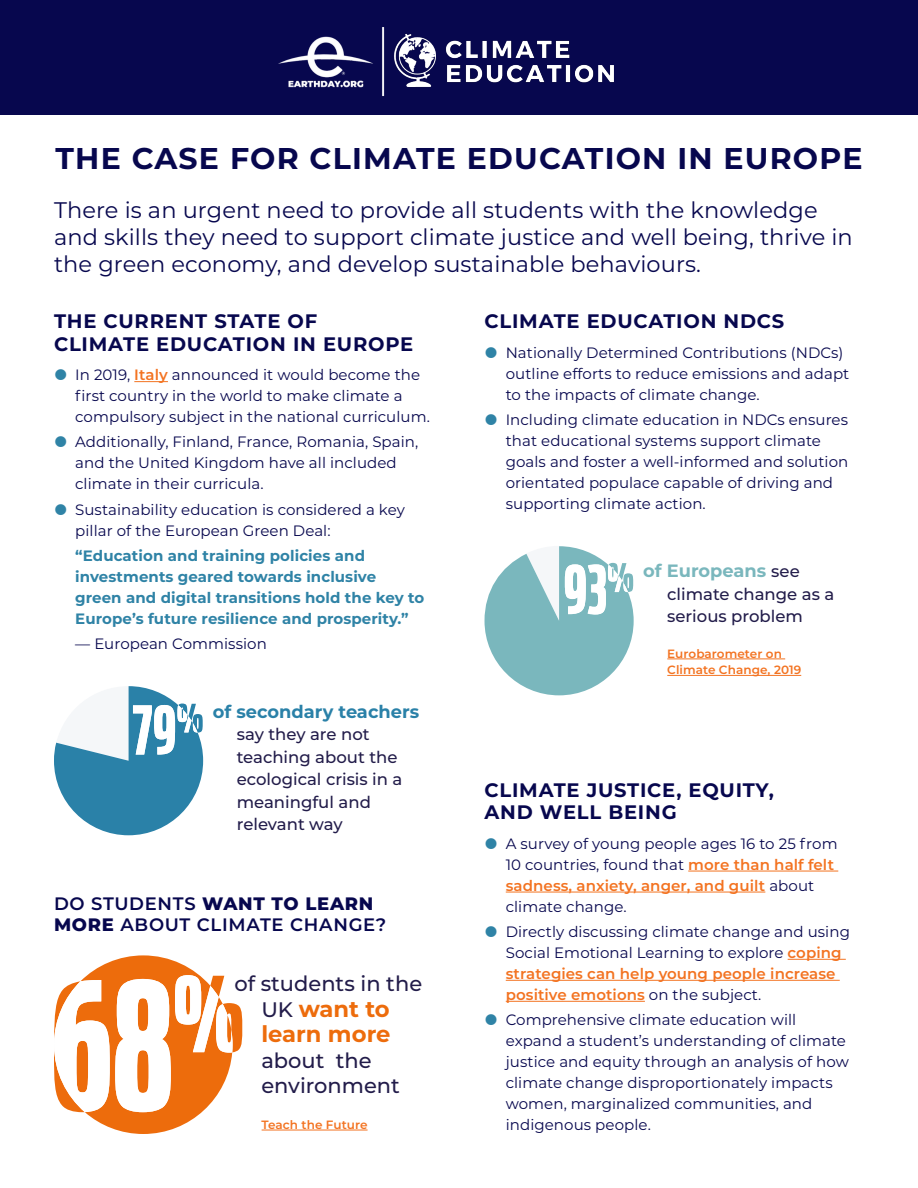
<style>
.page{position:relative;width:918px;height:1188px;background:#fff}
.page>*{position:absolute;margin:0;border:0;box-sizing:border-box;transform-origin:0 0}
.t1{font:700 30px "Montserrat";letter-spacing:.04em;color:#07074e}
.t2{font:700 22.65px/25.5px "Montserrat";color:#ed6c0c}
.t3{font:22.5px/27px "Montserrat";letter-spacing:.005em;color:#07074e}
.t4{font:500 21px/25.5px "Montserrat";color:#221c4a}
.t5{font:700 19.5px/22.5px "Montserrat";letter-spacing:.04em;color:#07074e}
.t6{font:600 18px/21px "Montserrat";letter-spacing:.04em;color:#07074e}
.t7{font:700 17.85px "Montserrat";color:#2a81a8}
.t8{font:700 17.85px "Montserrat";color:#7ab7bd}
.t9{font:500 16.5px/22.5px "Montserrat";color:#221c4a}
.t10{font:15px/21px "Montserrat";letter-spacing:.005em;color:#07074e}
.t11{font:700 15px/21px "Montserrat";letter-spacing:.005em;color:#2f83a6}
.t12{font:600 12px/16.5px "Montserrat";letter-spacing:.005em;color:#f37321}
.s1{font-weight:600;color:#f37321}
.s2{font-weight:500;font-size:16.5px;color:#221c4a}
.s3{font-weight:800}
.s4{font-weight:500;font-size:21px;color:#221c4a}
</style>
<div class="page">
<div style="left:0;top:0;width:918px;height:115px;background:#07074e"></div>
<svg style="left:54px;top:955px;width:188px;height:179px"></svg>
<hr style="left:134px;top:381px;width:34px;height:1px;background:#f37321">
<svg style="left:54px;top:686px;width:149px;height:149px"></svg>
<svg style="left:485px;top:546px;width:149px;height:149px"></svg>
<hr style="left:688px;top:871px;width:150px;height:1px;background:#f37321">
<hr style="left:506px;top:892px;width:259px;height:1px;background:#f37321">
<hr style="left:788px;top:959px;width:58px;height:1px;background:#f37321">
<hr style="left:506px;top:980px;width:334px;height:1px;background:#f37321">
<hr style="left:506px;top:1001px;width:139px;height:1px;background:#f37321">
<hr style="left:667px;top:659px;width:118px;height:1px;background:#f37321">
<hr style="left:667px;top:675px;width:134px;height:1px;background:#f37321">
<img style="left:278px;top:27px;width:336px;height:70px">
<hr style="left:262px;top:1130px;width:106px;height:1px;background:#f37321">
<h1 class="t1" style="left:56px;top:137px;width:809px">THE CASE FOR CLIMATE EDUCATION IN EUROPE</h1>
<h3 class="t3" style="left:54px;top:195px;width:800px">There is an urgent need to provide all students with the knowledge and skills they need to support climate justice and well being, thrive in the green economy, and develop sustainable behaviours.</h3>
<h3 class="t5" style="left:54px;top:309px;width:361px">THE CURRENT STATE OF<br>CLIMATE EDUCATION IN EUROPE</h3>
<p class="t10" style="left:75px;top:364px;width:356px">In 2019, <span class="s1">Italy</span> announced it would become the first country in the world to make climate a compulsory subject in the national curriculum.</p>
<p class="t10" style="left:75px;top:431px;width:345px">Additionally, Finland, France, Romania, Spain, and the United Kingdom have all included climate in their curricula.</p>
<p class="t10" style="left:75px;top:498px;width:331px">Sustainability education is considered a key pillar of the European Green Deal:</p>
<p class="t11" style="left:75px;top:544px;width:351px">“Education and training policies and investments geared towards inclusive green and digital transitions hold the key to Europe’s future resilience and prosperity.”</p>
<p class="t10" style="left:75px;top:633px;width:193px">— European Commission</p>
<h3 class="t5" style="left:485px;top:309px;width:301px">CLIMATE EDUCATION NDCS</h3>
<p class="t10" style="left:506px;top:341px;width:345px">Nationally Determined Contributions (NDCs) outline efforts to reduce emissions and adapt to the impacts of climate change.</p>
<p class="t10" style="left:506px;top:409px;width:344px">Including climate education in NDCs ensures that educational systems support climate goals and foster a well-informed and solution orientated populace capable of driving and supporting climate action.</p>
<p class="t8" style="left:643px;top:558px;width:158px">of Europeans <span class="s2">see</span></p>
<p class="t9" style="left:667px;top:582px;width:168px">climate change as a serious problem</p>
<p class="t12" style="left:667px;top:645px;width:135px">Eurobarometer on<br>Climate Change, 2019</p>
<p class="t7" style="left:213px;top:698px;width:208px">of secondary teachers</p>
<p class="t9" style="left:237px;top:722px;width:167px">say they are not teaching about the ecological crisis in a meaningful and relevant way</p>
<p class="t6" style="left:54px;top:892px;width:334px">DO STUDENTS <span class="s3">WANT TO LEARN<br>MORE</span> ABOUT CLIMATE CHANGE?</p>
<h3 class="t4" style="left:234px;top:970px;width:189px">of students in the</h3>
<h2 class="t2" style="left:261px;top:995px;width:131px"><span class="s4">UK</span> want to learn more</h2>
<h3 class="t4" style="left:261px;top:1047px;width:140px">about the environment</h3>
<p class="t12" style="left:262px;top:1116px;width:107px">Teach the Future</p>
<h3 class="t5" style="left:485px;top:777px;width:291px">CLIMATE JUSTICE, EQUITY,<br>AND WELL BEING</h3>
<p class="t10" style="left:506px;top:832px;width:333px">A survey of young people ages 16 to 25 from 10 countries, found that <span class="s1">more than half felt sadness, anxiety, anger, and guilt</span> about climate change.</p>
<p class="t10" style="left:506px;top:920px;width:346px">Directly discussing climate change and using Social Emotional Learning to explore <span class="s1">coping strategies can help young people increase positive emotions</span> on the subject.</p>
<p class="t10" style="left:506px;top:1009px;width:345px">Comprehensive climate education will expand a student’s understanding of climate justice and equity through an analysis of how climate change disproportionately impacts women, marginalized communities, and indigenous people.</p>
</div>
